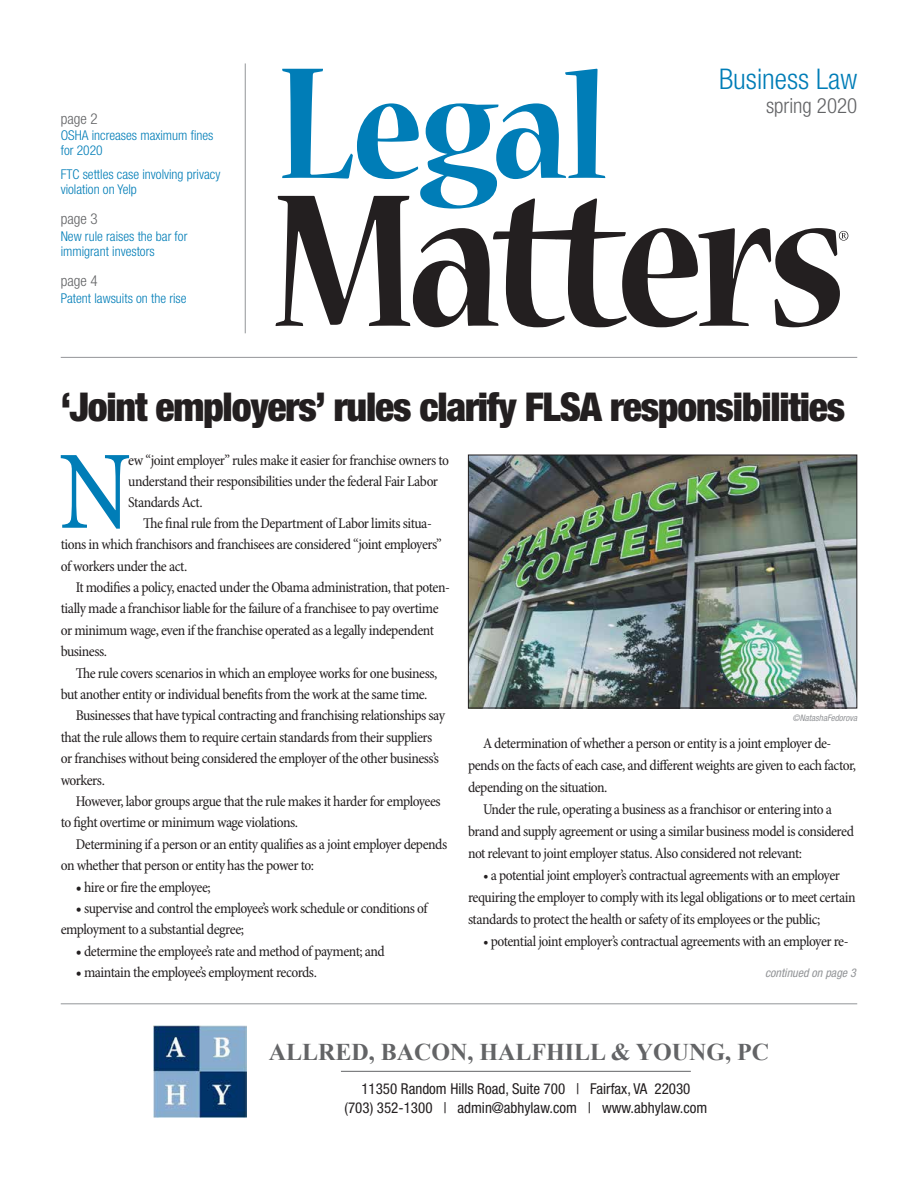
<style>
.page{position:relative;width:918px;height:1188px;background:#fff}
.page>*{position:absolute;margin:0;border:0;box-sizing:border-box;transform-origin:0 0}
.Body_text_with_DropC{font:condensed 113.1px "Minion Pro";color:#007db7}
.Story_Title_-_large{font:900 condensed 39.75px "Helvetica Neue LT Std";letter-spacing:-.03em;color:#231f20}
.t1{font:300 condensed 28.5px "Helvetica Neue LT Std";color:#007db7}
.t2{font:700 24px "Times New Roman";color:#636466}
.t3{font:300 condensed 21px "Helvetica Neue LT Std";color:#636466}
.Body_Text{font:condensed 15px/21.5px "Minion Pro";letter-spacing:-.035em;color:#231f20}
.Body_text_with_DropC-2{font:condensed 15px/21px "Minion Pro";letter-spacing:-.035em;color:#231f20}
.t4{font:condensed 15px/19.5px "Helvetica Neue LT Std";color:#231f20;text-align:center}
.TOC_-_Page{font:300 condensed 15px "Helvetica Neue LT Std";color:#636466}
.TOC_-_title_BLUE{font:300 condensed 13.5px/15px "Helvetica Neue LT Std";color:#007db7}
.TOC_-_title_BLUE-2{font:italic condensed 12px "Helvetica Neue LT Std";color:#939598}
.TOC_-_title_BLUE-3{font:italic condensed 9px "Helvetica Neue LT Std";color:#939598}
.s1{font-weight:700;font-stretch:normal}
</style>
<div class="page">
<svg style="left:276px;top:196px;width:572px;height:131px"></svg>
<svg style="left:282px;top:69px;width:323px;height:140px"></svg>
<hr style="left:245px;top:63px;width:1px;height:270px;background:#939598">
<hr style="left:61px;top:357px;width:796px;height:1px;background:#939598">
<hr style="left:61px;top:1003px;width:796px;height:1px;background:#939598">
<img style="left:470px;top:457px;width:385px;height:249px">
<div style="left:468px;top:455px;width:389px;height:253px;border:1px solid #231f20"></div>
<img style="left:153px;top:1026px;width:94px;height:92px">
<hr style="left:341px;top:1071px;width:350px;height:1px;background:#636466">
<p class="TOC_-_Page" style="left:61px;top:110px;width:38px">page 2</p>
<p class="TOC_-_title_BLUE" style="left:61px;top:128px;width:154px">OSHA increases maximum fines for 2020</p>
<p class="TOC_-_title_BLUE" style="left:61px;top:167px;width:161px">FTC settles case involving privacy violation on Yelp</p>
<p class="TOC_-_Page" style="left:61px;top:210px;width:38px">page 3</p>
<p class="TOC_-_title_BLUE" style="left:61px;top:229px;width:128px">New rule raises the bar for immigrant investors</p>
<p class="TOC_-_Page" style="left:61px;top:272px;width:38px">page 4</p>
<p class="TOC_-_title_BLUE" style="left:61px;top:290px;width:127px">Patent lawsuits on the rise</p>
<h3 class="t1" style="left:719px;top:63px;width:140px">Business Law</h3>
<h3 class="t3" style="left:766px;top:93px;width:93px">spring 2020</h3>
<p class="Story_Title_-_large" style="left:61px;top:382px;width:786px">‘Joint employers’ rules clarify FLSA responsibilities</p>
<p class="Body_text_with_DropC" style="left:59px;top:424px;width:74px">N</p>
<p class="Body_text_with_DropC-2" style="left:128px;top:450px;width:322px">ew “joint employer” rules make it easier for franchise owners to understand their responsibilities under the federal Fair Labor<br>Standards Act.</p>
<p class="Body_Text" style="left:61px;top:513px;width:383px;text-indent:83px">The final rule from the Department of Labor limits situa&shy;tions in which franchisors and franchisees are considered “joint employers” of workers under the act.</p>
<p class="Body_Text" style="left:61px;top:577px;width:391px;text-indent:15px">It modifies a policy, enacted under the Obama administration, that poten&shy;tially made a franchisor liable for the failure of a franchisee to pay overtime or minimum wage, even if the franchise operated as a legally independent business.</p>
<p class="Body_Text" style="left:61px;top:663px;width:378px;text-indent:15px">The rule covers scenarios in which an employee works for one business, but another entity or individual benefits from the work at the same time.</p>
<p class="Body_Text" style="left:61px;top:705px;width:386px;text-indent:15px">Businesses that have typical contracting and franchising relationships say that the rule allows them to require certain standards from their suppliers or franchises without being considered the employer of the other business’s workers.</p>
<p class="Body_Text" style="left:61px;top:791px;width:382px;text-indent:15px">However, labor groups argue that the rule makes it harder for employees to fight overtime or minimum wage violations.</p>
<p class="Body_Text" style="left:61px;top:834px;width:388px;text-indent:15px">Determining if a person or an entity qualifies as a joint employer depends on whether that person or entity has the power to:</p>
<p class="Body_Text" style="left:76px;top:877px;width:137px"><span class="s1">•</span> hire or fire the employee;</p>
<p class="Body_Text" style="left:61px;top:898px;width:368px;text-indent:15px"><span class="s1">•</span> supervise and control the employee’s work schedule or conditions of employment to a substantial degree;</p>
<p class="Body_Text" style="left:76px;top:941px;width:311px"><span class="s1">•</span> determine the employee’s rate and method of payment; and</p>
<p class="Body_Text" style="left:76px;top:962px;width:243px"><span class="s1">•</span> maintain the employee’s employment records.</p>
<p class="TOC_-_title_BLUE-3" style="left:793px;top:712px;width:66px">©NatashaFedorova</p>
<p class="Body_Text" style="left:468px;top:733px;width:390px;line-height:21.9px;text-indent:15px">A determination of whether a person or entity is a joint employer de&shy;pends on the facts of each case, and different weights are given to each factor, depending on the situation.</p>
<p class="Body_Text" style="left:468px;top:799px;width:387px;line-height:21.9px;text-indent:15px">Under the rule, operating a business as a franchisor or entering into a brand and supply agreement or using a similar business model is considered not relevant to joint employer status. Also considered not relevant:</p>
<p class="Body_Text" style="left:468px;top:865px;width:389px;line-height:21.9px;text-indent:15px">• a potential joint employer’s contractual agreements with an employer requiring the employer to comply with its legal obligations or to meet certain standards to protect the health or safety of its employees or the public;</p>
<p class="Body_Text" style="left:483px;top:931px;width:367px">• potential joint employer’s contractual agreements with an employer re-</p>
<p class="TOC_-_title_BLUE-2" style="left:765px;top:966px;width:92px">continued on page 3</p>
<p class="t2" style="left:269px;top:1035px;width:502px">ALLRED, BACON, HALFHILL &amp; YOUNG, PC</p>
<p class="t4" style="left:344px;top:1079px;width:364px">11350 Random Hills Road, Suite 700 | Fairfax, VA 22030<br>(703) 352-1300 | admin@abhylaw.com | www.abhylaw.com</p>
</div>
